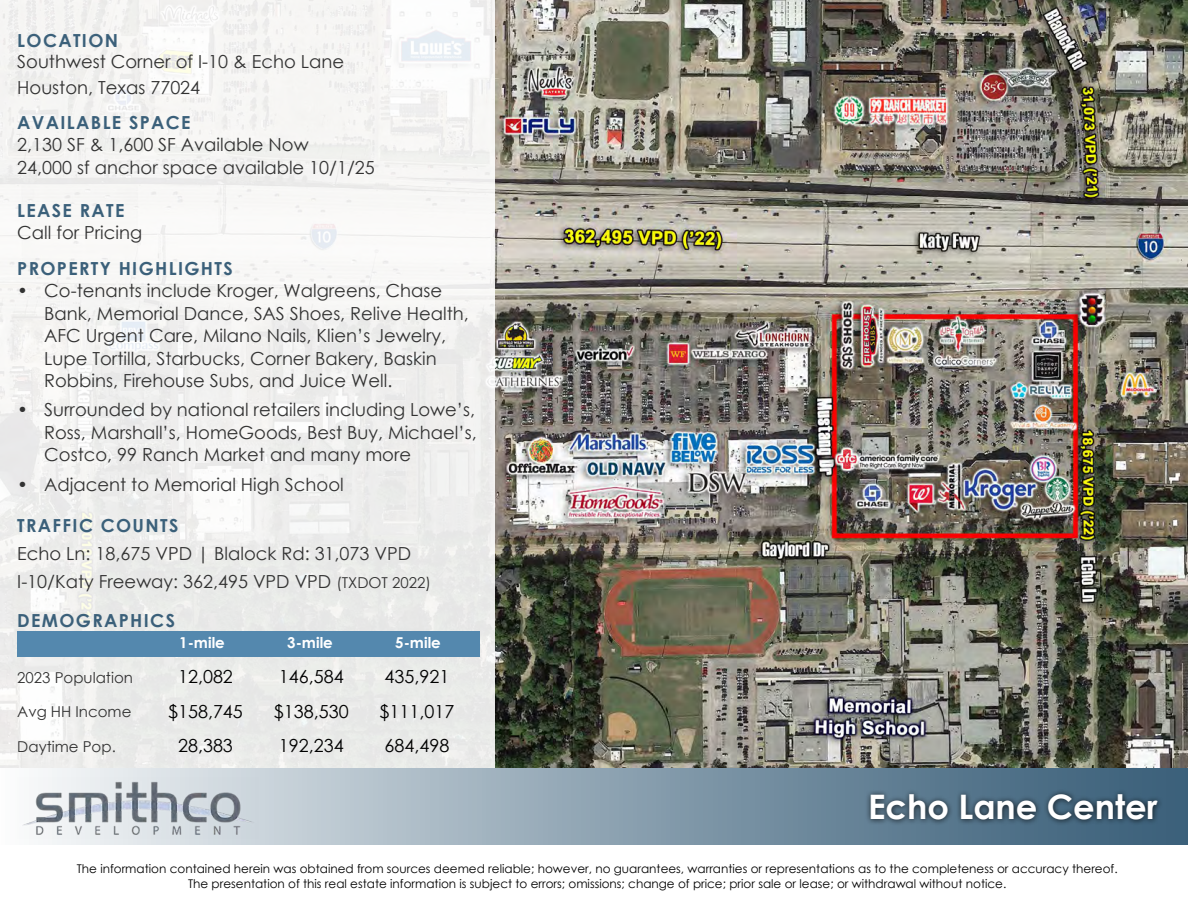
<style>
.page{position:relative;width:1188px;height:918px;background:#fff}
.page>*{position:absolute;margin:0;border:0;box-sizing:border-box;transform-origin:0 0}
.t1{font:700 33.75px "Century Gothic";color:#fff}
.t2{font:18px/22.5px "Century Gothic";color:#323232}
.t3{font:700 18px "Century Gothic";letter-spacing:.075em;color:#3b607a}
.t4{font:18px/34.5px "Century Gothic";color:#000}
.t5{font:15px "Century Gothic";color:#323232}
.t6{font:700 15px "Century Gothic";color:#fff}
.t7{font:12px/14.4px "Century Gothic";color:#000;text-align:center}
.s1{font-size:15px}
</style>
<div class="page">
<img style="left:495px;top:0;width:693px;height:768px">
<div style="left:0;top:0;width:495px;height:768px;background:#f1f0ef"></div>
<div style="left:0;top:768px;width:1188px;height:76px;background:linear-gradient(to right,#f6f8f9,#315873)"></div>
<div style="left:865px;top:788px;width:298px;height:38px;background:#000;opacity:.75"></div>
<img style="left:17px;top:777px;width:242px;height:62px">
<div style="left:17px;top:631px;width:463px;height:25px;background:#5488ae"></div>
<p class="t3" style="left:17px;top:27px;width:102px">LOCATION</p>
<p class="t2" style="left:17px;top:49px;width:328px;line-height:25.2px">Southwest Corner of I-10 &amp; Echo Lane<br>Houston, Texas 77024</p>
<p class="t3" style="left:17px;top:109px;width:175px">AVAILABLE SPACE</p>
<p class="t2" style="left:17px;top:133px;width:359px">2,130 SF &amp; 1,600 SF Available Now<br>24,000 sf anchor space available 10/1/25</p>
<p class="t3" style="left:17px;top:197px;width:109px">LEASE RATE</p>
<p class="t2" style="left:17px;top:221px;width:126px">Call for Pricing</p>
<p class="t3" style="left:17px;top:254px;width:217px">PROPERTY HIGHLIGHTS</p>
<p class="t2" style="left:44px;top:279px;width:426px;text-indent:-27px">• Co-tenants include Kroger, Walgreens, Chase Bank, Memorial Dance, SAS Shoes, Relive Health, AFC Urgent Care, Milano Nails, Klien’s Jewelry, Lupe Tortilla, Starbucks, Corner Bakery, Baskin Robbins, Firehouse Subs, and Juice Well.</p>
<p class="t2" style="left:44px;top:398px;width:434px;text-align:justify;text-indent:-27px">• Surrounded by national retailers including Lowe’s, Ross, Marshall’s, HomeGoods, Best Buy, Michael’s, Costco, 99 Ranch Market and many more</p>
<p class="t2" style="left:17px;top:473px;width:328px">• Adjacent to Memorial High School</p>
<p class="t3" style="left:17px;top:512px;width:163px">TRAFFIC COUNTS</p>
<p class="t2" style="left:17px;top:539px;width:415px;line-height:27.8px">Echo Ln: 18,675 VPD | Blalock Rd: 31,073 VPD<br>I-10/Katy Freeway: 362,495 VPD VPD <span class="s1">(TXDOT 2022)</span></p>
<p class="t3" style="left:17px;top:607px;width:159px">DEMOGRAPHICS</p>
<p class="t5" style="left:17px;top:667px;width:117px">2023 Population</p>
<p class="t5" style="left:17px;top:701px;width:116px">Avg HH Income</p>
<p class="t5" style="left:17px;top:736px;width:100px">Daytime Pop.</p>
<p class="t6" style="left:179px;top:631px;width:47px">1-mile</p>
<p class="t6" style="left:287px;top:631px;width:47px">3-mile</p>
<p class="t6" style="left:395px;top:631px;width:47px">5-mile</p>
<p class="t4" style="left:168px;top:659px;width:76px;text-align:center">12,082 $158,745<br>28,383</p>
<p class="t4" style="left:274px;top:659px;width:76px">146,584 $138,530<br>192,234</p>
<p class="t4" style="left:380px;top:659px;width:76px">435,921 $111,017<br>684,498</p>
<h1 class="t1" style="left:868px;top:781px;width:291px">Echo Lane Center</h1>
<p class="t7" style="left:77px;top:862px;width:1042px">The information contained herein was obtained from sources deemed reliable; however, no guarantees, warranties or representations as to the completeness or accuracy thereof.<br>The presentation of this real estate information is subject to errors; omissions; change of price; prior sale or lease; or withdrawal without notice.</p>
</div>
